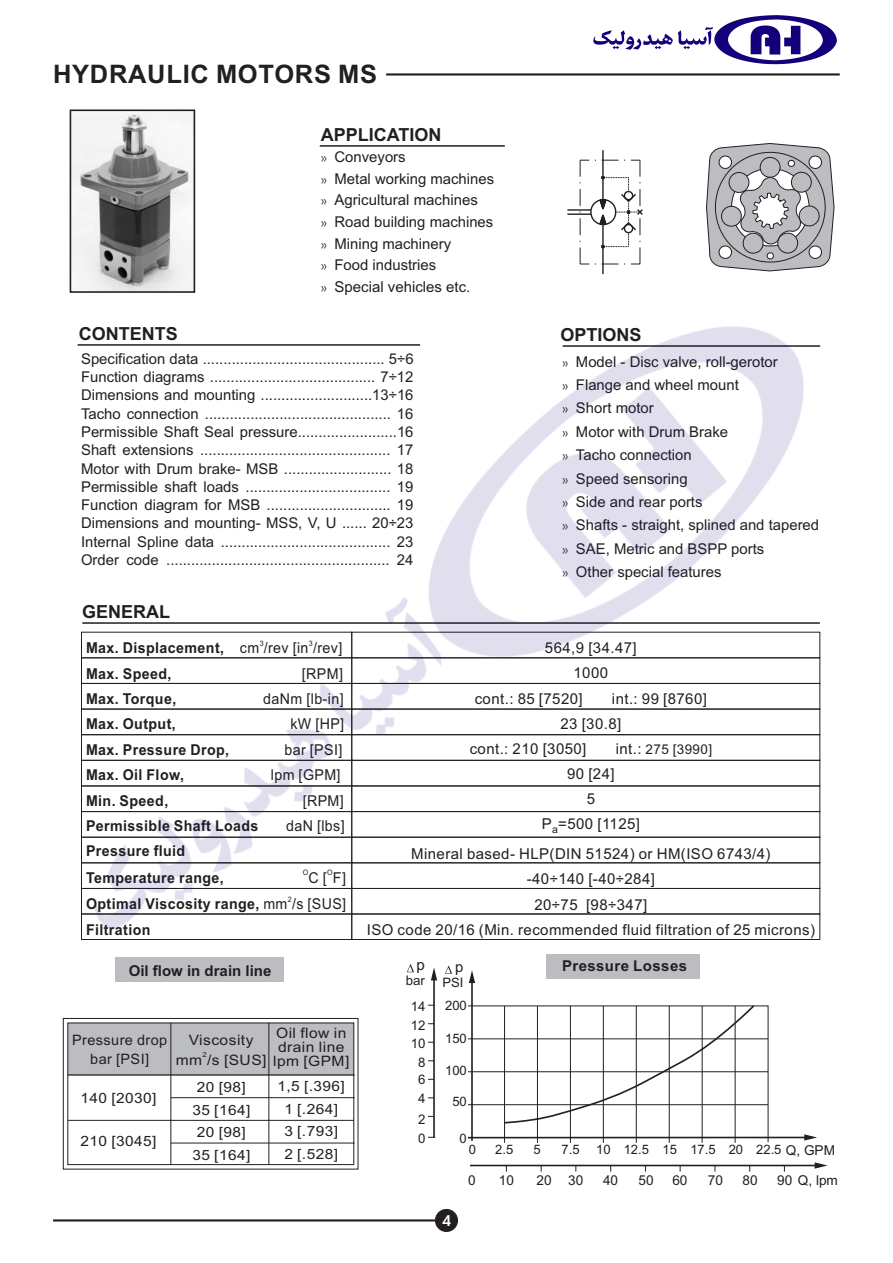
<style>
.page{position:relative;width:893px;height:1263px;background:#fff}
.page>*{position:absolute;margin:0;border:0;box-sizing:border-box;transform-origin:0 0}
.t1{font:700 25.5px "Arial";letter-spacing:.03em;color:#231f20}
.t2{font:700 18px "Arial";color:#231f20}
.t3{font:15.15px "Arial";color:#231f20}
.t4{font:15px/25.2px "Arial";letter-spacing:.03em;color:#231f20;text-align:center}
.t5{font:700 15px/25.7px "Arial";letter-spacing:.03em;color:#231f20;scale:.95 1}
.t6{font:15px/25.3px "Arial";letter-spacing:.03em;color:#231f20;text-align:right;scale:.95 1}
.t7{font:15px "Arial";color:#231f20}
.t8{font:700 15px "Arial";color:#231f20}
.t9{font:300 15px/23.4px "Futura BT";color:#231f20;text-align:justify}
.t10{font:700 15px "Arial";letter-spacing:.03em;color:#231f20}
.t11{font:800 15px "Futura BT";color:#fff}
.t12{font:14.85px/18.3px "Arial";color:#231f20}
.t13{font:14.4px/13.6px "Arial";letter-spacing:.03em;color:#231f20;text-align:center;scale:1.09 1}
.t14{font:14.4px/18.8px "Arial";letter-spacing:.03em;color:#231f20;text-align:center}
.t15{font:14.25px "Arial";letter-spacing:.03em;color:#231f20;scale:1.09 1}
.t16{font:14.1px/22.6px "Arial";letter-spacing:.03em;color:#231f20;text-align:center;scale:1.1 1}
.t17{font:13.65px "Arial";color:#231f20}
.t18{font:13.5px "Arial";letter-spacing:.03em;color:#231f20}
.t19{font:13.2px "Arial";color:#231f20}
.t20{font:13.05px "Arial";color:#231f20}
.t21{font:10.5px "Arial";color:#231f20}
.t22{font:7.5px "Arial";color:#231f20;scale:.95 1}
.t23{font:7.2px "Arial";color:#231f20;scale:1.09 1}
.s1{font-family:"Futura BT";font-weight:300}
.s2{font-size:14.85px}
.s3{font-weight:400}
.s4{font-size:13.65px}
</style>
<div class="page">
<img style="left:73px;top:112px;width:119px;height:136px">
<div style="left:70px;top:109px;width:125px;height:184px;border:2px solid #231f20"></div>
<hr style="left:386px;top:73px;width:454px;height:3px;background:#231f20">
<div style="left:435px;top:1209px;width:22px;height:22px;background:#231f20;border-radius:50%"></div>
<div style="left:435px;top:1209px;width:23px;height:23px;border:1px solid #231f20;border-radius:50%"></div>
<hr style="left:53px;top:1219px;width:385px;height:3px;background:#231f20">
<hr style="left:320px;top:145px;width:185px;height:2px;background:#231f20">
<svg style="left:706px;top:143px;width:129px;height:105px"></svg>
<div style="left:68px;top:1023px;width:286px;height:52px;background:#bbbdc0"></div>
<div style="left:67px;top:1023px;width:287px;height:142px;border:1px solid #231f20"></div>
<div style="left:63px;top:1018px;width:295px;height:152px;border:1px solid #231f20"></div>
<hr style="left:170px;top:1023px;width:1px;height:142px;background:#231f20">
<hr style="left:268px;top:1023px;width:1px;height:142px;background:#231f20">
<hr style="left:171px;top:1143px;width:184px;height:1px;background:#231f20">
<hr style="left:68px;top:1120px;width:286px;height:1px;background:#231f20">
<hr style="left:171px;top:1097px;width:184px;height:1px;background:#231f20">
<hr style="left:68px;top:1074px;width:287px;height:2px;background:#231f20">
<hr style="left:468px;top:1137px;width:342px;height:1px;background:#231f20">
<svg style="left:804px;top:1134px;width:13px;height:7px"></svg>
<svg style="left:467px;top:1015px;width:302px;height:128px"></svg>
<hr style="left:433px;top:975px;width:2px;height:163px;background:#231f20">
<hr style="left:471px;top:977px;width:2px;height:164px;background:#231f20">
<hr style="left:470px;top:1165px;width:350px;height:1px;background:#231f20">
<svg style="left:814px;top:1162px;width:13px;height:7px"></svg>
<hr style="left:602px;top:150px;width:2px;height:50px;background:#231f20">
<svg style="left:567px;top:160px;width:76px;height:88px"></svg>
<img style="left:69px;top:248px;width:763px;height:767px">
<img style="left:593px;top:15px;width:244px;height:50px">
<h1 class="t1" style="left:53px;top:59px;width:325px">HYDRAULIC MOTORS MS</h1>
<p class="t2" style="left:321px;top:124px;width:122px">APPLICATION</p>
<p class="t12" style="left:334px;top:148px;width:161px;line-height:21.6px">Conveyors<br>Metal working machines</p>
<p class="t12" style="left:334px;top:212px;width:160px;line-height:21.6px">Road building machines<br>Mining machinery<br>Food industries</p>
<p class="t9" style="left:321px;top:147px;width:7px;line-height:21.6px">» »</p>
<p class="t9" style="left:321px;top:212px;width:7px;line-height:21.6px">» » » »</p>
<p class="t7" style="left:321px;top:194px;width:158px"><span class="s1">»</span> Agricultural machines</p>
<p class="t7" style="left:334px;top:281px;width:137px">Special vehicles <span class="s2">etc.</span></p>
<p class="t2" style="left:79px;top:323px;width:100px">CONTENTS</p>
<p class="t2" style="left:560px;top:324px;width:83px">OPTIONS</p>
<p class="t12" style="left:81px;top:351px;width:334px;text-align:justify">Specification data ............................................ 5÷6<br>Function diagrams ........................................ 7÷12<br>Dimensions and mounting ...........................13÷16<br>Tacho connection ............................................. 16</p>
<p class="t12" style="left:81px;top:442px;width:334px;text-align:justify">Shaft extensions .............................................. 17<br>Motor with Drum brake- MSB .......................... 18<br>Permissible shaft loads ................................... 19<br>Function diagram for MSB .............................. 19<br>Dimensions and mounting- MSS, V, U ...... 20÷23<br>Internal Spline data ......................................... 23<br>Order code ...................................................... 24</p>
<p class="t12" style="left:81px;top:424px;width:334px">Permissible Shaft Seal pressure........................16</p>
<p class="t2" style="left:82px;top:602px;width:89px">GENERAL</p>
<p class="t9" style="left:562px;top:351px;width:7px">» » » » » » » » » »</p>
<p class="t12" style="left:576px;top:351px;width:245px;line-height:23.4px">Model - Disc valve, roll-gerotor<br>Flange and wheel mount<br>Short motor<br>Motor with Drum Brake<br>Tacho connection<br>Speed sensoring<br>Side and rear ports<br>Shafts - straight, splined and tapered<br>SAE, Metric and BSPP ports<br>Other special features</p>
<p class="t22" style="left:260px;top:640px;width:6px">3</p>
<p class="t22" style="left:309px;top:640px;width:6px">3</p>
<p class="t6" style="left:240px;top:637px;width:112px">cm /rev [in /rev] [RPM]<br>daNm [lb-in] kW [HP]<br>bar [PSI]<br>lpm [GPM] [RPM]<br>daN [lbs]</p>
<p class="t6" style="left:309px;top:866px;width:41px">C [ F]</p>
<p class="t5" style="left:86px;top:635px;width:275px">Max. Displacement,<br>Max. Speed,<br>Max. Torque,<br>Max. Output,<br>Max. Pressure Drop,<br>Max. Oil Flow,<br>Min. Speed,<br>Permissible Shaft Loads<br>Pressure fluid<br>Temperature range,<br>Optimal Viscosity range, <span class="s3">mm /s [SUS]<br></span>Filtration</p>
<p class="t22" style="left:303px;top:870px;width:7px">O</p>
<p class="t22" style="left:327px;top:870px;width:7px">O</p>
<p class="t22" style="left:288px;top:896px;width:6px">2</p>
<p class="t8" style="left:129px;top:962px;width:144px">Oil flow in drain line</p>
<p class="t14" style="left:72px;top:1032px;width:97px">Pressure drop bar PSI]</p>
<p class="t14" style="left:116px;top:1051px;width:6px">[</p>
<p class="t15" style="left:80px;top:1093px;width:71px">140 [2030]</p>
<p class="t15" style="left:80px;top:1136px;width:71px">210 3045]</p>
<p class="t15" style="left:111px;top:1136px;width:5px">[</p>
<p class="t13" style="left:176px;top:1032px;width:85px;line-height:19.5px">Viscosity mm /s SUS]</p>
<p class="t23" style="left:203px;top:1052px;width:5px">2</p>
<p class="t13" style="left:224px;top:1054px;width:5px">[</p>
<p class="t13" style="left:273px;top:1028px;width:72px">Oil flow in drain line lpm GPM]</p>
<p class="t13" style="left:303px;top:1055px;width:5px">[</p>
<p class="t16" style="left:192px;top:1077px;width:54px">20 98]<br>35 164]<br>20 [98]<br>35 [164]</p>
<p class="t16" style="left:219px;top:1077px;width:5px">[</p>
<p class="t16" style="left:214px;top:1100px;width:5px">[</p>
<p class="t16" style="left:277px;top:1076px;width:63px">1,5 .396]<br>1 .264]<br>3 .793]<br>2 .528]</p>
<p class="t16" style="left:304px;top:1076px;width:5px">[</p>
<p class="t16" style="left:297px;top:1099px;width:5px;text-align:justify">[ [ [</p>
<p class="t4" style="left:545px;top:637px;width:93px">564,9 34.47]</p>
<p class="t4" style="left:573px;top:662px;width:36px">1 0</p>
<p class="t4" style="left:475px;top:687px;width:109px">cont.: 85 [7520]</p>
<p class="t4" style="left:612px;top:687px;width:97px">int.: 99 [876 ]</p>
<p class="t4" style="left:582px;top:637px;width:19px">[<br>00</p>
<p class="t4" style="left:470px;top:712px;width:153px;text-align:left;text-indent:91px">23 [30.8] cont.: 210 [3050]</p>
<p class="t4" style="left:694px;top:687px;width:10px">0</p>
<p class="t4" style="left:616px;top:737px;width:27px">int.:</p>
<p class="t18" style="left:646px;top:744px;width:68px">275 [3990]</p>
<p class="t4" style="left:567px;top:762px;width:49px">90 [24]<br>5</p>
<p class="t4" style="left:411px;top:810px;width:361px;line-height:30px;text-align:left;text-indent:186px">[<br>Mineral based- HLP(DIN 51524) or HM(ISO 6743/4)</p>
<p class="t4" style="left:367px;top:893px;width:450px">[<br>ISO code 20/16 (Min. recommended fluid filtration of 25 microns)</p>
<p class="t4" style="left:542px;top:813px;width:100px">P =500 1125]</p>
<p class="t21" style="left:552px;top:826px;width:7px">a</p>
<p class="t4" style="left:527px;top:868px;width:130px">-40÷140 [-40÷284]<br>20÷75 98÷347]</p>
<p class="t3" style="left:417px;top:959px;width:10px">p</p>
<p class="t19" style="left:406px;top:976px;width:21px">bar</p>
<p class="t19" style="left:411px;top:1001px;width:16px">14</p>
<p class="t19" style="left:411px;top:1020px;width:16px">12</p>
<p class="t19" style="left:411px;top:1039px;width:16px">10</p>
<p class="t19" style="left:418px;top:1057px;width:9px">8</p>
<p class="t19" style="left:418px;top:1074px;width:9px">6</p>
<p class="t19" style="left:418px;top:1094px;width:9px">4</p>
<p class="t19" style="left:418px;top:1114px;width:9px">2</p>
<p class="t19" style="left:418px;top:1134px;width:9px">0</p>
<p class="t12" style="left:455px;top:959px;width:10px">p</p>
<p class="t20" style="left:442px;top:977px;width:22px">PSI</p>
<p class="t20" style="left:445px;top:1001px;width:23px">200</p>
<p class="t20" style="left:445px;top:1034px;width:23px">150</p>
<p class="t20" style="left:445px;top:1065px;width:23px">100</p>
<p class="t20" style="left:452px;top:1097px;width:16px">50</p>
<p class="t20" style="left:460px;top:1133px;width:9px">0</p>
<p class="t10" style="left:562px;top:957px;width:127px">Pressure Losses</p>
<p class="t11" style="left:442px;top:1212px;width:11px">4</p>
<p class="t20" style="left:596px;top:1145px;width:240px">10 12.5 15 17.5 20 22.5 <span class="s4">Q, GPM</span></p>
<p class="t17" style="left:708px;top:1175px;width:17px">70</p>
<p class="t20" style="left:469px;top:1145px;width:9px">0</p>
<p class="t20" style="left:495px;top:1145px;width:20px">2.5</p>
<p class="t20" style="left:533px;top:1145px;width:9px">5</p>
<p class="t20" style="left:561px;top:1145px;width:20px">7.5</p>
<p class="t17" style="left:468px;top:1175px;width:9px">0</p>
<p class="t17" style="left:536px;top:1175px;width:17px">20</p>
<p class="t17" style="left:672px;top:1175px;width:17px">60</p>
<p class="t17" style="left:568px;top:1175px;width:17px">30</p>
<p class="t17" style="left:777px;top:1175px;width:62px">90 Q, lpm</p>
<p class="t17" style="left:499px;top:1175px;width:17px">10</p>
<p class="t17" style="left:603px;top:1175px;width:17px">40</p>
<p class="t17" style="left:638px;top:1175px;width:17px">50</p>
<p class="t17" style="left:742px;top:1175px;width:17px">80</p>
</div>
